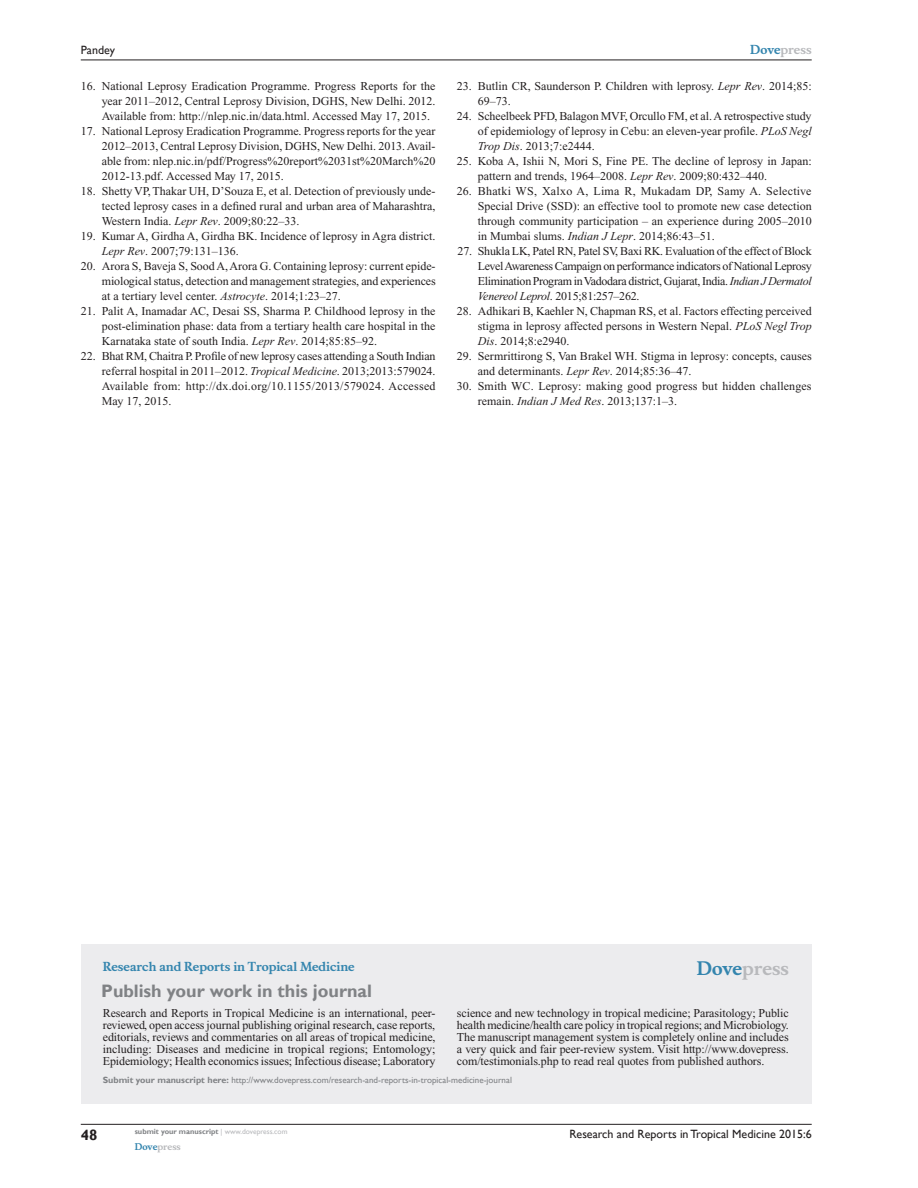
<style>
.page{position:relative;width:918px;height:1188px;background:#fff}
.page>*{position:absolute;margin:0;border:0;box-sizing:border-box;transform-origin:0 0}
.PromBx-H1{font:700 18px "Gill Sans";color:#808285}
.PromBx-Brand{font:700 18px "Musee";color:#b8b9bc}
.t1{font:700 15px "Gill Sans";color:#231f20}
.RefNL2{font:12px/15px "Times New Roman";color:#231f20;text-align:justify}
.PromBx-Tx{font:12px/12px "Times New Roman";letter-spacing:-.005em;color:#231f20;text-align:justify}
.t2{font:12px "Gill Sans";color:#231f20}
.PromBx-JrnlName{font:700 12px "Musee";color:#3485ae}
.t3{font:700 12px "Musee";color:#b8b9bc}
.PromBx-SubmitMssWebA{font:9px "Gill Sans";color:#808285}
.t4{font:700 9px "Musee";color:#b8b9bc}
.t5{font:700 7.5px "Gill Sans";color:#808285}
.s1{font-style:italic}
.s2{color:#3485ae}
.s3{font-weight:700}
.s4{font-weight:400;color:#b8b9bc}
</style>
<div class="page">
<div style="left:81px;top:944px;width:731px;height:159px;background:#ececee"></div>
<hr style="left:81px;top:1124px;width:731px;height:1px;background:#231f20">
<hr style="left:81px;top:60px;width:731px;height:1px;background:#231f20">
<p class="t2" style="left:81px;top:43px;width:36px">Pandey</p>
<p class="RefNL2" style="left:102px;top:79px;width:335px;text-indent:-21px">16. National Leprosy Eradication Programme. Progress Reports for the year 2011–2012, Central Leprosy Division, DGHS, New Delhi. 2012.<br>Available from: http://nlep.nic.in/data.html. Accessed May 17, 2015.</p>
<p class="RefNL2" style="left:102px;top:124px;width:335px;text-indent:-21px">17. National Leprosy Eradication Programme. Progress reports for the year 2012–2013, Central Leprosy Division, DGHS, New Delhi. 2013. Avail&shy;able from: nlep.nic.in/pdf/Progress%20report%2031st%20March%20<br>2012-13.pdf. Accessed May 17, 2015.</p>
<p class="RefNL2" style="left:102px;top:184px;width:335px;text-indent:-21px">18. Shetty VP, Thakar UH, D’Souza E, et al. Detection of previously unde&shy;tected leprosy cases in a defined rural and urban area of Maharashtra, Western India. <span class="s1">Lepr Rev</span>. 2009;80:22–33.</p>
<p class="RefNL2" style="left:102px;top:229px;width:335px;text-indent:-21px">19. Kumar A, Girdha A, Girdha BK. Incidence of leprosy in Agra district.<br><span class="s1">Lepr Rev</span>. 2007;79:131–136.</p>
<p class="RefNL2" style="left:102px;top:259px;width:336px;text-indent:-21px">20. Arora S, Baveja S, Sood A, Arora G. Containing leprosy: current epide&shy;miological status, detection and management strategies, and experiences at a tertiary level center. <span class="s1">Astrocyte</span>. 2014;1:23–27.</p>
<p class="RefNL2" style="left:102px;top:304px;width:335px;text-indent:-21px">21. Palit A, Inamadar AC, Desai SS, Sharma P. Childhood leprosy in the post-elimination phase: data from a tertiary health care hospital in the Karnataka state of south India. <span class="s1">Lepr Rev</span>. 2014;85:85–92.</p>
<p class="RefNL2" style="left:102px;top:349px;width:335px;text-indent:-21px">22. Bhat RM, Chaitra P. Profile of new leprosy cases attending a South Indian referral hospital in 2011–2012. <span class="s1">Tropical Medicine</span>. 2013;2013:579024.<br>Available from: http://dx.doi.org/10.1155/2013/579024. Accessed May 17, 2015.</p>
<p class="t3" style="left:750px;top:43px;width:63px"><span class="s2">Dove</span>press</p>
<p class="RefNL2" style="left:478px;top:79px;width:335px;text-indent:-21px">23. Butlin CR, Saunderson P. Children with leprosy. <span class="s1">Lepr Rev</span>. 2014;85:<br>69–73.</p>
<p class="RefNL2" style="left:478px;top:109px;width:335px;text-indent:-21px">24. Scheelbeek PFD, Balagon MVF, Orcullo FM, et al. A retrospective study of epidemiology of leprosy in Cebu: an eleven-year profile. <span class="s1">PLoS Negl Trop Dis</span>. 2013;7:e2444.</p>
<p class="RefNL2" style="left:478px;top:154px;width:335px;text-indent:-21px">25. Koba A, Ishii N, Mori S, Fine PE. The decline of leprosy in Japan: pattern and trends, 1964–2008. <span class="s1">Lepr Rev</span>. 2009;80:432–440.</p>
<p class="RefNL2" style="left:478px;top:184px;width:335px;text-indent:-21px">26. Bhatki WS, Xalxo A, Lima R, Mukadam DP, Samy A. Selective Special Drive (SSD): an effective tool to promote new case detection through community participation – an experience during 2005–2010 in Mumbai slums. <span class="s1">Indian J Lepr</span>. 2014;86:43–51.</p>
<p class="RefNL2" style="left:478px;top:244px;width:336px;text-indent:-20px">27. Shukla LK, Patel RN, Patel SV, Baxi RK. Evaluation of the effect of Block Level Awareness Campaign on performance indicators of National Leprosy Elimination Program in Vadodara district, Gujarat, India. <span class="s1">Indian J Dermatol Venereol Leprol</span>. 2015;81:257–262.</p>
<p class="RefNL2" style="left:478px;top:304px;width:335px;text-indent:-21px">28. Adhikari B, Kaehler N, Chapman RS, et al. Factors effecting perceived stigma in leprosy affected persons in Western Nepal. <span class="s1">PLoS Negl Trop Dis</span>. 2014;8:e2940.</p>
<p class="RefNL2" style="left:478px;top:349px;width:335px;text-indent:-21px">29. Sermrittirong S, Van Brakel WH. Stigma in leprosy: concepts, causes and determinants. <span class="s1">Lepr Rev</span>. 2014;85:36–47.</p>
<p class="RefNL2" style="left:478px;top:379px;width:335px;text-indent:-21px">30. Smith WC. Leprosy: making good progress but hidden challenges remain. <span class="s1">Indian J Med Res</span>. 2013;137:1–3.</p>
<p class="PromBx-JrnlName" style="left:103px;top:959px;width:253px">Research and Reports in Tropical Medicine</p>
<p class="PromBx-H1" style="left:101px;top:980px;width:272px">Publish your work in this journal</p>
<p class="PromBx-Brand" style="left:697px;top:958px;width:94px"><span class="s2">Dove</span>press</p>
<p class="PromBx-Tx" style="left:103px;top:1007px;width:334px">Research and Reports in Tropical Medicine is an international, peer&shy;reviewed, open access journal publishing original research, case reports, editorials, reviews and commentaries on all areas of tropical medicine, including: Diseases and medicine in tropical regions; Entomology; Epidemiology; Health economics issues; Infectious disease; Laboratory</p>
<p class="PromBx-Tx" style="left:457px;top:1007px;width:333px">science and new technology in tropical medicine; Parasitology; Public health medicine/health care policy in tropical regions; and Microbiology.<br>The manuscript management system is completely online and includes a very quick and fair peer-review system. Visit http://www.dovepress. com/testimonials.php to read real quotes from published authors.</p>
<p class="PromBx-SubmitMssWebA" style="left:103px;top:1075px;width:411px"><span class="s3">Submit your manuscript here:</span> http://www.dovepress.com/research-and-reports-in-tropical-medicine-journal</p>
<p class="t1" style="left:81px;top:1126px;width:18px">48</p>
<p class="t5" style="left:135px;top:1127px;width:154px">submit your manuscript <span class="s4">| www.dovepress.com</span></p>
<p class="t4" style="left:135px;top:1141px;width:48px"><span class="s2">Dove</span>press</p>
<p class="t2" style="left:569px;top:1127px;width:244px">Research and Reports in Tropical Medicine 2015:6</p>
</div>
